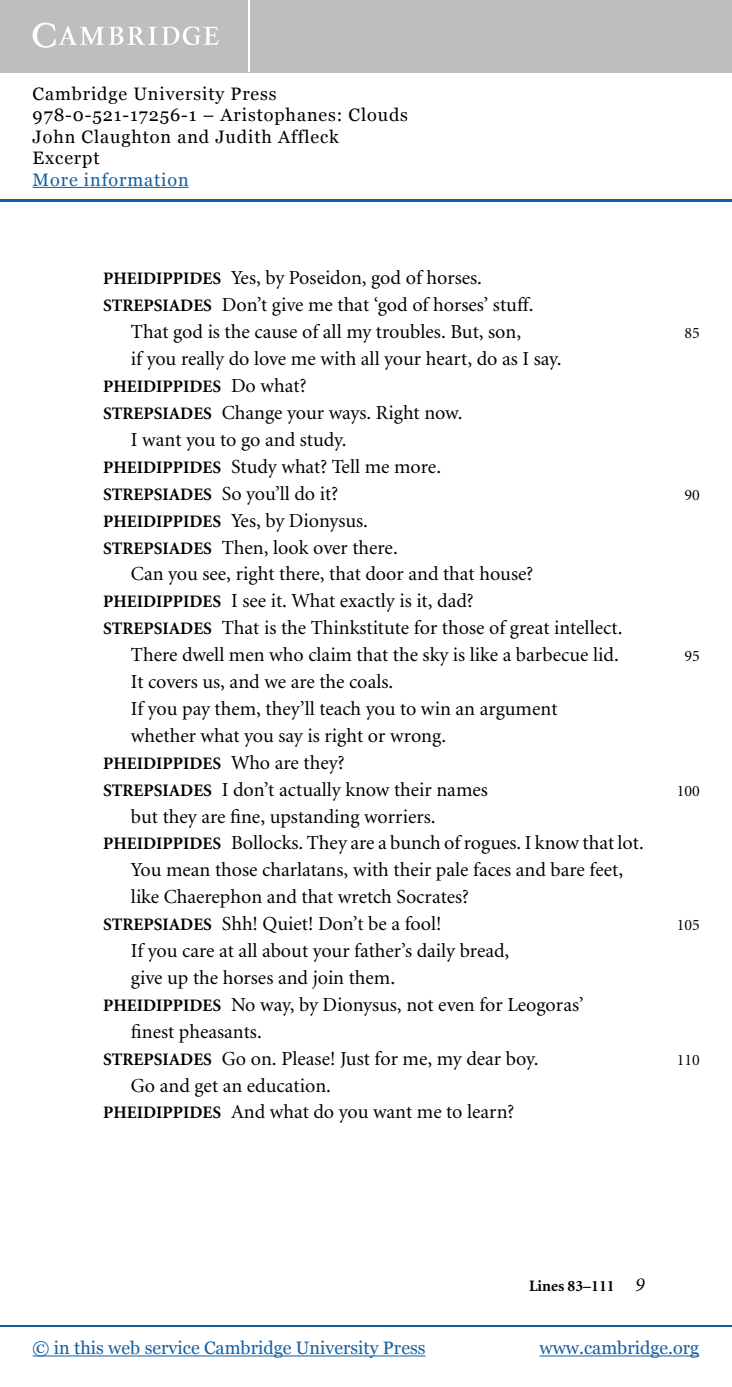
<style>
.page{position:relative;width:732px;height:1387px;background:#fff}
.page>*{position:absolute;margin:0;border:0;box-sizing:border-box;transform-origin:0 0}
.t1{font:20px/26.8px "Minion";color:#000}
.t2{font:18px/21.4px "Georgia";letter-spacing:.05em;color:#000}
.t3{font:18px "Georgia";color:#115fa4}
.t4{font:18px "Georgia";letter-spacing:.05em;color:#115fa4}
.t5{font:700 17.6px "Minion";color:#000}
.t6{font:16px "Minion";color:#000}
.t7{font:700 16px "Minion";color:#000}
.s1{font-weight:700;font-size:17.6px}
.s2{font-weight:400;font-size:20px}
.s3{font-weight:400;font-style:italic;font-size:20px}
</style>
<div class="page">
<div style="left:0;top:0;width:731px;height:72px;background:#bcbec0"></div>
<hr style="left:248px;top:0;width:2px;height:72px;background:#fff">
<svg style="left:33px;top:23px;width:186px;height:25px"></svg>
<hr style="left:33px;top:187px;width:155px;height:1px;background:#115fa4">
<hr style="left:0;top:200px;width:731px;height:2px;background:#115fa4">
<hr style="left:0;top:1324px;width:731px;height:2px;background:#115fa4">
<hr style="left:33px;top:1355px;width:392px;height:1px;background:#115fa4">
<hr style="left:539px;top:1355px;width:160px;height:1px;background:#115fa4">
<p class="t2" style="left:33px;top:83px;width:377px">Cambridge University Press<br>978-0-521-17256-1 – Aristophanes: Clouds<br>John Claughton and Judith Affleck<br>Excerpt</p>
<p class="t4" style="left:33px;top:169px;width:157px">More information</p>
<p class="t1" style="left:103px;top:265px;width:380px"><span class="s1">PHEIDIPPIDES</span> Yes, by Poseidon, god of horses.</p>
<p class="t1" style="left:103px;top:292px;width:432px"><span class="s1">STREPSIADES</span> Don’t give me that ‘god of horses’ stuff.</p>
<p class="t1" style="left:131px;top:319px;width:391px">That god is the cause of all my troubles. But, son,</p>
<p class="t6" style="left:684px;top:325px;width:17px">85</p>
<p class="t1" style="left:131px;top:346px;width:432px">if you really do love me with all your heart, do as I say.</p>
<p class="t5" style="left:103px;top:377px;width:205px">PHEIDIPPIDES <span class="s2">Do what?</span></p>
<p class="t1" style="left:103px;top:400px;width:361px"><span class="s1">STREPSIADES</span> Change your ways. Right now.</p>
<p class="t1" style="left:131px;top:427px;width:217px">I want you to go and study.</p>
<p class="t1" style="left:103px;top:454px;width:339px"><span class="s1">PHEIDIPPIDES</span> Study what? Tell me more.</p>
<p class="t1" style="left:103px;top:481px;width:236px"><span class="s1">STREPSIADES</span> So you’ll do it?</p>
<p class="t6" style="left:684px;top:487px;width:17px">90</p>
<p class="t1" style="left:103px;top:507px;width:266px"><span class="s1">PHEIDIPPIDES</span> Yes, by Dionysus.</p>
<p class="t1" style="left:103px;top:534px;width:296px"><span class="s1">STREPSIADES</span> Then, look over there.</p>
<p class="t1" style="left:131px;top:561px;width:403px">Can you see, right there, that door and that house?</p>
<p class="t1" style="left:103px;top:588px;width:372px"><span class="s1">PHEIDIPPIDES</span> I see it. What exactly is it, dad?</p>
<p class="t1" style="left:103px;top:615px;width:521px"><span class="s1">STREPSIADES</span> That is the Thinkstitute for those of great intellect.</p>
<p class="t1" style="left:131px;top:642px;width:489px">There dwell men who claim that the sky is like a barbecue lid.</p>
<p class="t6" style="left:684px;top:648px;width:17px">95</p>
<p class="t1" style="left:131px;top:669px;width:428px">It covers us, and we are the coals.<br>If you pay them, they’ll teach you to win an argument whether what you say is right or wrong.</p>
<p class="t5" style="left:103px;top:754px;width:243px">PHEIDIPPIDES <span class="s2">Who are they?</span></p>
<p class="t1" style="left:103px;top:776px;width:386px"><span class="s1">STREPSIADES</span> I don’t actually know their names</p>
<p class="t6" style="left:676px;top:783px;width:24px">100</p>
<p class="t1" style="left:131px;top:803px;width:306px">but they are fine, upstanding worriers.</p>
<p class="t1" style="left:103px;top:830px;width:542px"><span class="s1">PHEIDIPPIDES</span> Bollocks. They are a bunch of rogues. I know that lot.</p>
<p class="t1" style="left:131px;top:857px;width:493px">You mean those charlatans, with their pale faces and bare feet,</p>
<p class="t1" style="left:131px;top:884px;width:339px">like Chaerephon and that wretch Socrates?</p>
<p class="t1" style="left:103px;top:911px;width:340px"><span class="s1">STREPSIADES</span> Shh! Quiet! Don’t be a fool!</p>
<p class="t6" style="left:676px;top:917px;width:24px">105</p>
<p class="t1" style="left:131px;top:938px;width:380px">If you care at all about your father’s daily bread,</p>
<p class="t1" style="left:131px;top:965px;width:265px">give up the horses and join them.</p>
<p class="t1" style="left:103px;top:992px;width:482px"><span class="s1">PHEIDIPPIDES</span> No way, by Dionysus, not even for Leogoras’</p>
<p class="t1" style="left:131px;top:1019px;width:132px">finest pheasants.</p>
<p class="t1" style="left:103px;top:1045px;width:437px"><span class="s1">STREPSIADES</span> Go on. Please! Just for me, my dear boy.</p>
<p class="t6" style="left:676px;top:1052px;width:24px">110</p>
<p class="t1" style="left:103px;top:1072px;width:412px;text-indent:28px">Go and get an education.<br><span class="s1">PHEIDIPPIDES</span> And what do you want me to learn?</p>
<p class="t7" style="left:529px;top:1278px;width:116px">Lines 83–111 <span class="s3">9</span></p>
<p class="t3" style="left:33px;top:1337px;width:394px">© in this web service Cambridge University Press</p>
<p class="t3" style="left:539px;top:1337px;width:161px">www.cambridge.org</p>
</div>
